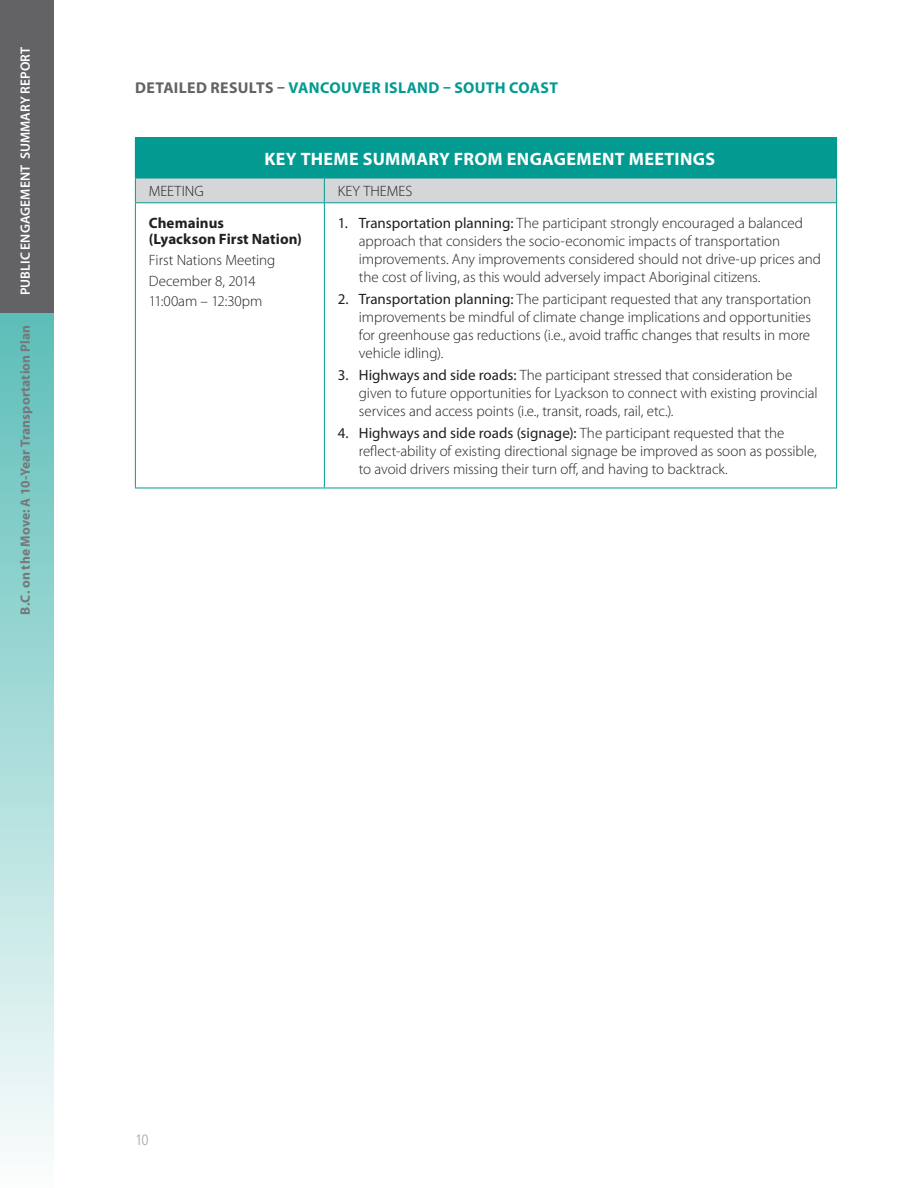
<style>
.page{position:relative;width:918px;height:1188px;background:#fff}
.page>*{position:absolute;margin:0;border:0;box-sizing:border-box;transform-origin:0 0}
.Table_Headers_Bold{font:700 18px "Myriad Pro";letter-spacing:.02em;color:#fff}
.t1{font:700 15.75px "Myriad Pro";letter-spacing:.02em;color:#029a91}
._9_12_Table{font:300 15px/18px "Myriad Pro";letter-spacing:-.005em;color:#231f20}
.Key_Theme_location_1{font:300 15px "Myriad Pro";letter-spacing:-.005em;color:#231f20}
.Key_Theme_location_1-2{font:700 15px/16.5px "Myriad Pro";letter-spacing:.005em;color:#231f20}
.t2{font:300 condensed 15px "Frutiger";color:#a5a6aa}
.t3{font:700 13.5px "Myriad Pro";letter-spacing:.01em;color:#76787b}
.t4{font:600 13.5px "Myriad Pro";letter-spacing:.01em;color:#fff}
.s1{color:#636366}
.s2{font-weight:400}
</style>
<div class="page">
<div style="left:0;top:310px;width:54px;height:878px;background:linear-gradient(to bottom,#5bbdb8,#fbfdfd)"></div>
<div style="left:0;top:0;width:54px;height:313px;background:#636366"></div>
<div style="left:135px;top:138px;width:702px;height:40px;background:#029a91"></div>
<hr style="left:135px;top:137px;width:189px;height:1px;background:#029a91">
<hr style="left:324px;top:137px;width:513px;height:1px;background:#029a91">
<div style="left:135px;top:178px;width:702px;height:24px;background:#d5d6d8"></div>
<hr style="left:135px;top:202px;width:189px;height:1px;background:#029a91">
<hr style="left:135px;top:203px;width:1px;height:285px;background:#029a91">
<hr style="left:324px;top:202px;width:513px;height:1px;background:#029a91">
<hr style="left:324px;top:203px;width:1px;height:285px;background:#029a91">
<hr style="left:836px;top:203px;width:1px;height:285px;background:#029a91">
<hr style="left:135px;top:488px;width:189px;height:1px;background:#029a91">
<hr style="left:324px;top:488px;width:513px;height:1px;background:#029a91">
<p class="t4" style="left:18px;top:295px;width:250px;rotate:-90deg">PUBLIC ENGAGEMENT SUMMARY REPORT</p>
<p class="t3" style="left:18px;top:615px;width:291px;rotate:-90deg">B.C. on the Move: A 10-Year Transportation Plan</p>
<p class="t1" style="left:135px;top:79px;width:424px"><span class="s1">DETAILED RESULTS –</span> VANCOUVER ISLAND – SOUTH COAST</p>
<p class="Table_Headers_Bold" style="left:264px;top:148px;width:452px">KEY THEME SUMMARY FROM ENGAGEMENT MEETINGS</p>
<p class="_9_12_Table" style="left:149px;top:182px;width:56px">MEETING</p>
<p class="_9_12_Table" style="left:338px;top:182px;width:76px">KEY THEMES</p>
<p class="Key_Theme_location_1-2" style="left:149px;top:214px;width:155px">Chemainus<br>(Lyackson First Nation)</p>
<p class="Key_Theme_location_1" style="left:149px;top:252px;width:128px">First Nations Meeting</p>
<p class="Key_Theme_location_1" style="left:149px;top:272px;width:108px">December 8, 2014</p>
<p class="Key_Theme_location_1" style="left:149px;top:293px;width:115px">11:00am – 12:30pm</p>
<p class="_9_12_Table" style="left:359px;top:214px;width:464px;text-indent:-21px"><span class="s2">1. Transportation planning:</span> The participant strongly encouraged a balanced approach that considers the socio-economic impacts of transportation improvements. Any improvements considered should not drive-up prices and the cost of living, as this would adversely impact Aboriginal citizens.</p>
<p class="_9_12_Table" style="left:359px;top:290px;width:454px;text-align:justify;text-indent:-21px"><span class="s2">2. Transportation planning:</span> The participant requested that any transportation improvements be mindful of climate change implications and opportunities for greenhouse gas reductions (i.e., avoid traffic changes that results in more vehicle idling).</p>
<p class="_9_12_Table" style="left:359px;top:366px;width:460px;text-indent:-21px"><span class="s2">3. Highways and side roads:</span> The participant stressed that consideration be given to future opportunities for Lyackson to connect with existing provincial services and access points (i.e., transit, roads, rail, etc.).</p>
<p class="_9_12_Table" style="left:359px;top:425px;width:459px;text-indent:-21px"><span class="s2">4. Highways and side roads (signage):</span> The participant requested that the reflect-ability of existing directional signage be improved as soon as possible, to avoid drivers missing their turn off, and having to backtrack.</p>
<p class="t2" style="left:135px;top:1132px;width:15px">10</p>
</div>
